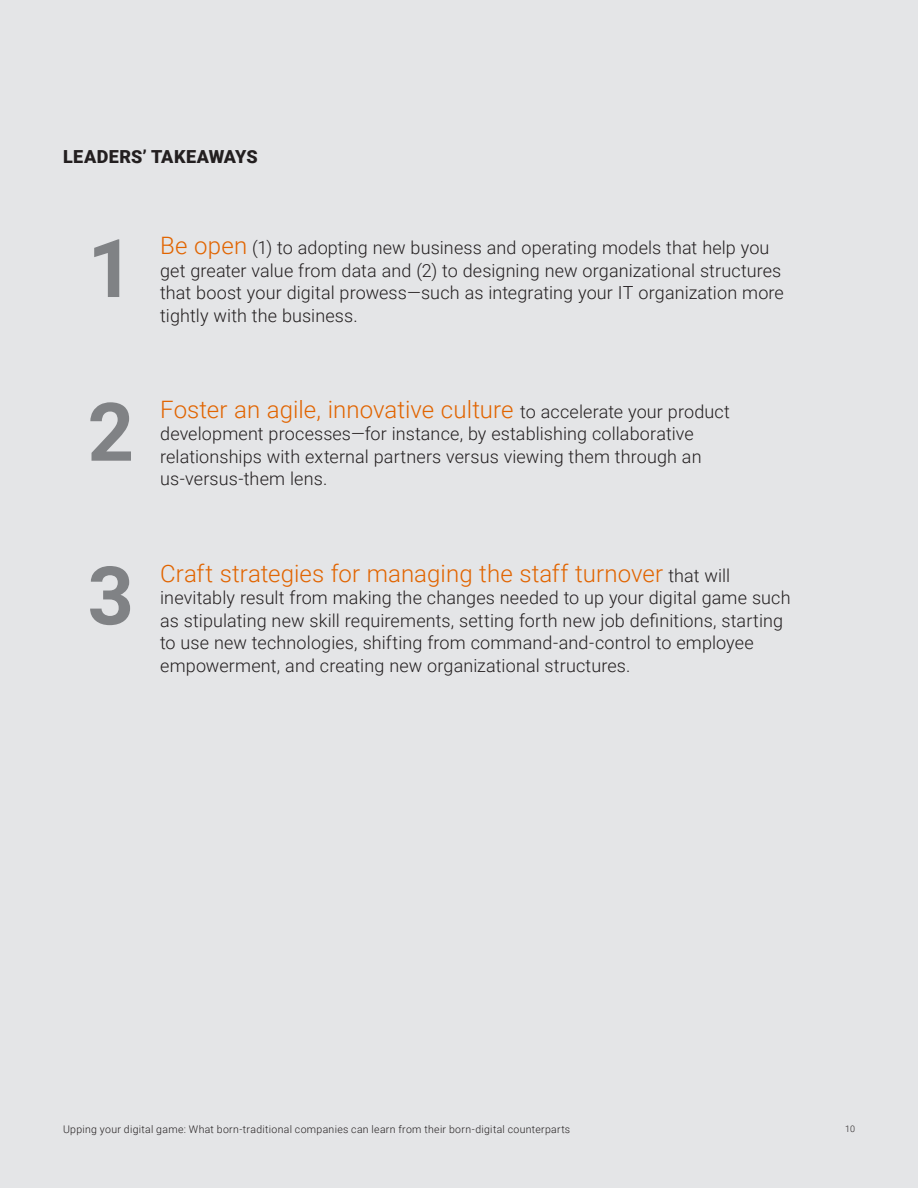
<style>
.page{position:relative;width:918px;height:1188px;background:#e4e5e7}
.page>*{position:absolute;margin:0;border:0;box-sizing:border-box;transform-origin:0 0}
.Body{font:700 81px "Roboto";color:#808285}
.Intro_text{font:300 24px "Roboto";letter-spacing:.005em;color:#e16400}
.Intro_text-2{font:300 18px/22.5px "Roboto";letter-spacing:.005em;color:#231f20}
.Body-2{font:900 18px "Roboto";letter-spacing:.015em;color:#231f20}
.Body-3{font:300 10.5px "Roboto";letter-spacing:.03em;color:#231f20}
.t1{font:300 9px "Roboto";color:#231f20}
.s1{font-size:24px;color:#e16400}
.s2{font-size:18px;color:#231f20}
</style>
<div class="page">
<p class="Body-2" style="left:63px;top:144px;width:196px">LEADERS’ TAKEAWAYS</p>
<p class="Body" style="left:88px;top:211px;width:48px">1</p>
<p class="Intro_text-2" style="left:160px;top:236px;width:625px"><span class="s1">Be open</span> (1) to adopting new business and operating models that help you get greater value from data and (2) to designing new organizational structures that boost your digital prowess—such as integrating your IT organization more tightly with the business.</p>
<p class="Body" style="left:88px;top:375px;width:48px">2</p>
<p class="Intro_text" style="left:160px;top:393px;width:571px">Foster an agile, innovative culture <span class="s2">to accelerate your product</span></p>
<p class="Intro_text-2" style="left:160px;top:422px;width:543px">development processes—for instance, by establishing collaborative relationships with external partners versus viewing them through an us-versus-them lens.</p>
<p class="Body" style="left:88px;top:539px;width:48px">3</p>
<p class="Intro_text" style="left:160px;top:556px;width:571px">Craft strategies for managing the staff turnover <span class="s2">that will</span></p>
<p class="Intro_text-2" style="left:160px;top:586px;width:632px">inevitably result from making the changes needed to up your digital game such as stipulating new skill requirements, setting forth new job definitions, starting to use new technologies, shifting from command-and-control to employee empowerment, and creating new organizational structures.</p>
<p class="Body-3" style="left:63px;top:1122px;width:509px">Upping your digital game: What born-traditional companies can learn from their born-digital counterparts</p>
<p class="t1" style="left:845px;top:1122px;width:11px">10</p>
</div>
